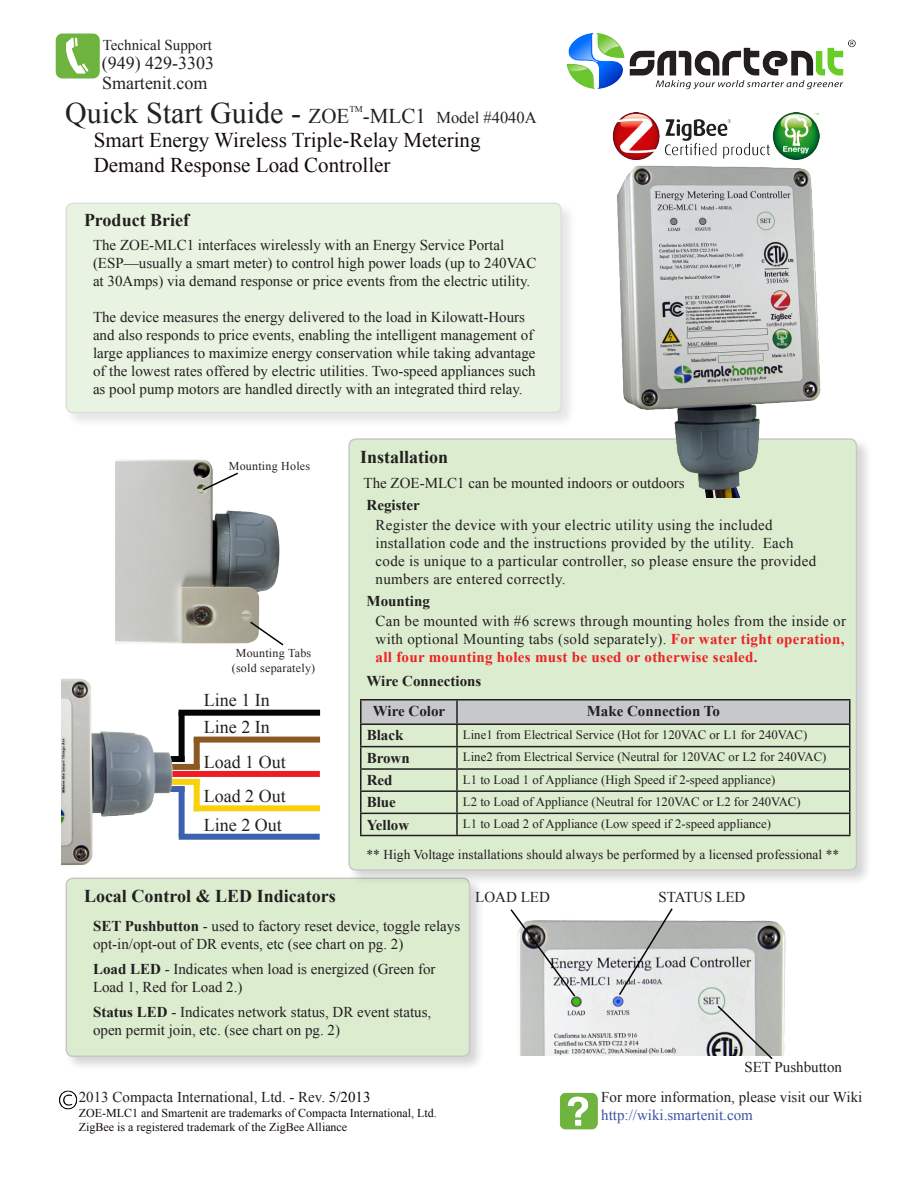
<style>
.page{position:relative;width:918px;height:1188px;background:#fff}
.page>*{position:absolute;margin:0;border:0;box-sizing:border-box;transform-origin:0 0}
.t1{font:30px "Times New Roman";color:#231f20}
.t2{font:21px/25.2px "Times New Roman";color:#140a0a}
.t3{font:18px "Times New Roman";color:#231f20}
.t4{font:700 18px "Times New Roman";color:#231f20}
.t5{font:16.5px "Times New Roman";color:#231f20}
.t6{font:15px/18px "Times New Roman";color:#231f20}
.t7{font:15px/18px "Times New Roman";letter-spacing:.02em;color:#231f20}
.t8{font:700 15px "Times New Roman";color:#231f20}
.t9{font:700 15px "Times New Roman";letter-spacing:.02em;color:#ee2123}
.t10{font:15px "Times New Roman";color:#3a53a3}
.t11{font:13.5px "Times New Roman";color:#231f20}
.t12{font:12.75px "Times New Roman";color:#231f20}
.t13{font:12px "Times New Roman";color:#0e0b07}
.t14{font:12px "Times New Roman";color:#140a0a}
.t15{font:12px "Times New Roman";letter-spacing:.02em;color:#231f20}
.t16{font:9px "Times New Roman";color:#231f20}
.s1{font-size:21px}
.s2{font-weight:700;color:#ee2123}
.s3{font-weight:700}
.s4{color:#0e0608}
</style>
<div class="page">
<img style="left:566px;top:33px;width:290px;height:57px">
<div style="left:143px;top:786px;width:42px;height:6px;background:#3c62ae"></div>
<div style="left:179px;top:787px;width:6px;height:50px;background:#3c62ae"></div>
<div style="left:179px;top:834px;width:141px;height:6px;background:#3c62ae"></div>
<div style="left:164px;top:779px;width:36px;height:6px;background:#f8d10b"></div>
<div style="left:194px;top:779px;width:6px;height:32px;background:#f8d10b"></div>
<div style="left:194px;top:805px;width:126px;height:6px;background:#f8d10b"></div>
<div style="left:169px;top:771px;width:151px;height:6px;background:#ee1d23"></div>
<div style="left:194px;top:737px;width:126px;height:6px;background:#8b5a23"></div>
<div style="left:164px;top:764px;width:36px;height:6px;background:#8b5a23"></div>
<div style="left:194px;top:738px;width:6px;height:31px;background:#8b5a23"></div>
<div style="left:143px;top:756px;width:42px;height:6px;background:#040503"></div>
<div style="left:179px;top:712px;width:6px;height:50px;background:#040503"></div>
<div style="left:179px;top:710px;width:141px;height:6px;background:#040503"></div>
<div style="left:63px;top:200px;width:514px;height:229px;background:#231f20;opacity:.75"></div>
<div style="left:66px;top:203px;width:495px;height:210px;background:#e9f3e2;border-radius:7px"></div>
<div style="left:66px;top:203px;width:496px;height:210px;border:2px solid #231f20;border-radius:7px"></div>
<div style="left:346px;top:436px;width:527px;height:450px;background:#231f20;opacity:.75"></div>
<div style="left:349px;top:439px;width:507px;height:431px;background:#dbeccf;border-radius:7px"></div>
<div style="left:348px;top:438px;width:509px;height:433px;border:2px solid #231f20;border-radius:7px"></div>
<div style="left:63px;top:875px;width:423px;height:198px;background:#231f20;opacity:.75"></div>
<div style="left:66px;top:878px;width:404px;height:178px;background:#dbeccf;border-radius:7px"></div>
<div style="left:66px;top:878px;width:404px;height:179px;border:2px solid #231f20;border-radius:7px"></div>
<img style="left:560px;top:1092px;width:38px;height:38px">
<img style="left:55px;top:33px;width:45px;height:46px">
<img style="left:58px;top:1091px;width:19px;height:19px">
<img style="left:612px;top:112px;width:207px;height:40px">
<img style="left:588px;top:152px;width:262px;height:345px">
<img style="left:518px;top:920px;width:268px;height:135px">
<img style="left:62px;top:678px;width:113px;height:188px">
<img style="left:115px;top:459px;width:164px;height:185px">
<svg style="left:249px;top:620px;width:35px;height:26px"></svg>
<hr style="left:360px;top:699px;width:97px;height:1px;background:#231f20">
<hr style="left:360px;top:700px;width:2px;height:23px;background:#231f20">
<hr style="left:457px;top:699px;width:393px;height:1px;background:#231f20">
<hr style="left:360px;top:723px;width:97px;height:2px;background:#231f20">
<hr style="left:360px;top:725px;width:2px;height:21px;background:#231f20">
<hr style="left:360px;top:746px;width:97px;height:1px;background:#231f20">
<hr style="left:360px;top:747px;width:2px;height:21px;background:#231f20">
<hr style="left:360px;top:768px;width:97px;height:2px;background:#231f20">
<hr style="left:360px;top:770px;width:2px;height:20px;background:#231f20">
<hr style="left:360px;top:790px;width:97px;height:2px;background:#231f20">
<hr style="left:360px;top:792px;width:2px;height:21px;background:#231f20">
<hr style="left:360px;top:813px;width:97px;height:1px;background:#231f20">
<hr style="left:360px;top:814px;width:2px;height:21px;background:#231f20">
<svg style="left:361px;top:700px;width:489px;height:135px"></svg>
<hr style="left:360px;top:835px;width:97px;height:1px;background:#231f20">
<hr style="left:457px;top:835px;width:393px;height:1px;background:#231f20">
<svg style="left:201px;top:471px;width:39px;height:21px"></svg>
<svg style="left:617px;top:908px;width:57px;height:89px;background:#cacccb"></svg>
<svg style="left:510px;top:909px;width:67px;height:89px"></svg>
<svg style="left:716px;top:1004px;width:58px;height:56px;background:#bec0bf"></svg>
<p class="t6" style="left:103px;top:36px;width:111px">Technical Support</p>
<p class="t3" style="left:102px;top:71px;width:107px">Smartenit.com</p>
<p class="t1" style="left:65px;top:93px;width:286px">Quick Start Guide - <span class="s1">ZOE</span></p>
<p class="t16" style="left:349px;top:103px;width:15px">TM</p>
<p class="t5" style="left:363px;top:106px;width:175px"><span class="s1">-MLC1</span> Model #4040A</p>
<p class="t3" style="left:102px;top:51px;width:114px">(949) 429-3303</p>
<p class="t2" style="left:94px;top:127px;width:388px">Smart Energy Wireless Triple-Relay Metering<br>Demand Response Load Controller</p>
<p class="t4" style="left:84px;top:208px;width:107px">Product Brief</p>
<p class="t6" style="left:93px;top:236px;width:445px">The ZOE-MLC1 interfaces wirelessly with an Energy Service Portal (ESP—usually a smart meter) to control high power loads (up to 240VAC at 30Amps) via demand response or price events from the electric utility.</p>
<p class="t6" style="left:93px;top:308px;width:444px">The device measures the energy delivered to the load in Kilowatt-Hours and also responds to price events, enabling the intelligent management of large appliances to maximize energy conservation while taking advantage of the lowest rates offered by electric utilities. Two-speed appliances such as pool pump motors are handled directly with an integrated third relay.</p>
<p class="t15" style="left:229px;top:457px;width:83px">Mounting Holes</p>
<p class="t4" style="left:360px;top:445px;width:90px">Installation</p>
<p class="t6" style="left:364px;top:474px;width:323px">The ZOE-MLC1 can be mounted indoors or outdoors</p>
<p class="t8" style="left:367px;top:495px;width:55px">Register</p>
<p class="t7" style="left:376px;top:516px;width:442px">Register the device with your electric utility using the included installation code and the instructions provided by the utility. Each code is unique to a particular controller, so please ensure the provided numbers are entered correctly.</p>
<p class="t8" style="left:367px;top:590px;width:65px">Mounting</p>
<p class="t7" style="left:376px;top:612px;width:472px">Can be mounted with #6 screws through mounting holes from the inside or with optional Mounting tabs (sold separately). <span class="s2">For water tight operation,</span></p>
<p class="t15" style="left:236px;top:645px;width:77px">Mounting Tabs</p>
<p class="t9" style="left:376px;top:647px;width:384px">all four mounting holes must be used or otherwise sealed.</p>
<p class="t15" style="left:232px;top:660px;width:85px">(sold separately)</p>
<p class="t8" style="left:367px;top:670px;width:116px">Wire Connections</p>
<p class="t3" style="left:204px;top:688px;width:67px">Line 1 In</p>
<p class="t3" style="left:204px;top:715px;width:67px">Line 2 In</p>
<p class="t3" style="left:204px;top:750px;width:83px">Load 1 Out</p>
<p class="t3" style="left:204px;top:784px;width:83px">Load 2 Out</p>
<p class="t3" style="left:204px;top:813px;width:79px">Line 2 Out</p>
<p class="t4" style="left:84px;top:883px;width:253px">Local Control &amp; LED Indicators</p>
<p class="t8" style="left:373px;top:701px;width:74px">Wire Color</p>
<p class="t8" style="left:587px;top:701px;width:135px">Make Connection To</p>
<p class="t8" style="left:367px;top:725px;width:38px">Black</p>
<p class="t12" style="left:463px;top:726px;width:346px">Line1 from Electrical Service (Hot for 120VAC or L1 for 240VAC)</p>
<p class="t8" style="left:367px;top:747px;width:45px">Brown</p>
<p class="t12" style="left:463px;top:749px;width:365px">Line2 from Electrical Service (Neutral for 120VAC or L2 for 240VAC)</p>
<p class="t8" style="left:367px;top:770px;width:27px">Red</p>
<p class="t12" style="left:463px;top:771px;width:314px">L1 to Load 1 of Appliance (High Speed if 2-speed appliance)</p>
<p class="t8" style="left:367px;top:792px;width:31px">Blue</p>
<p class="t12" style="left:463px;top:793px;width:339px">L2 to Load of Appliance (Neutral for 120VAC or L2 for 240VAC)</p>
<p class="t8" style="left:367px;top:814px;width:44px">Yellow</p>
<p class="t12" style="left:463px;top:815px;width:310px">L1 to Load 2 of Appliance (Low speed if 2-speed appliance)</p>
<p class="t11" style="left:367px;top:845px;width:474px">** High Voltage installations should always be performed by a licensed professional **</p>
<p class="t6" style="left:475px;top:888px;width:76px">LOAD LED</p>
<p class="t6" style="left:659px;top:888px;width:88px">STATUS LED</p>
<p class="t6" style="left:93px;top:917px;width:369px"><span class="s3">SET Pushbutton</span> - used to factory reset device, toggle relays opt-in/opt-out of DR events, etc (see chart on pg. 2)</p>
<p class="t6" style="left:93px;top:960px;width:344px"><span class="s3">Load LED</span> - Indicates when load is energized (Green for<br>Load 1, Red for Load 2.)</p>
<p class="t6" style="left:93px;top:1002px;width:340px"><span class="s3">Status LED</span> - Indicates network status, DR event status, open permit join, etc. (see chart on pg. 2)</p>
<p class="t6" style="left:79px;top:1088px;width:293px">2013 Compacta International, Ltd. - Rev. <span class="s4">5/2013</span></p>
<p class="t13" style="left:79px;top:1105px;width:359px"><span class="s4">ZOE-MLC1</span> and Smartenit are trademarks of Compacta International, Ltd.</p>
<p class="t14" style="left:79px;top:1119px;width:270px">ZigBee is a registered trademark of the ZigBee Alliance</p>
<p class="t6" style="left:744px;top:1058px;width:99px">SET Pushbutton</p>
<p class="t6" style="left:601px;top:1088px;width:263px">For more information, please visit our Wiki</p>
<p class="t10" style="left:601px;top:1105px;width:153px">http://wiki.smartenit.com</p>
</div>
